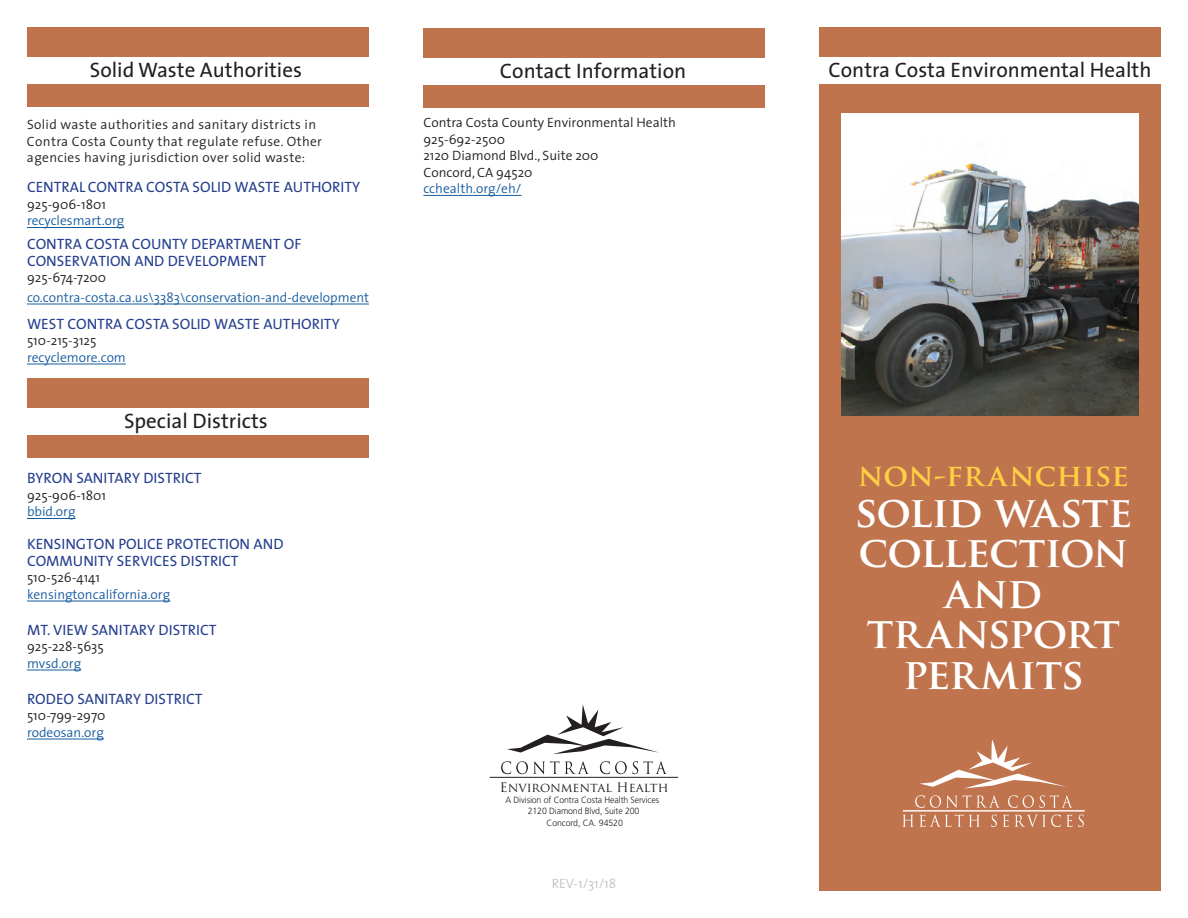
<style>
.page{position:relative;width:1188px;height:918px;background:#fff}
.page>*{position:absolute;margin:0;border:0;box-sizing:border-box;transform-origin:0 0}
.t1{font:700 42px/40.5px "Trajan Pro";letter-spacing:-.02em;color:#fff;text-align:center}
.t2{font:700 30px "Trajan Pro";letter-spacing:.01em;color:#ffcf45}
.t3{font:21px "The Sans 5";color:#231f20}
.t4{font:15px/16.5px "The Sans 5";color:#253f8e}
.t5{font:300 13.5px/16.5px "The Sans 4";color:#231f20}
.t6{font:300 13.5px "The Sans 4";color:#175d9e}
.t7{font:300 13.5px/16.5px "The Sans 4";letter-spacing:.025em;color:#231f20}
.t8{font:300 13.5px "The Sans 4";color:#c1c2c4}
.t9{font:12.75px "Trajan Pro";color:#231f20}
.t10{font:300 9px/11.2px "Frutiger";letter-spacing:-.01em;color:#231f20;text-align:center}
</style>
<div class="page">
<hr style="left:27px;top:227px;width:97px;height:1px;background:#175d9e">
<hr style="left:27px;top:304px;width:342px;height:1px;background:#175d9e">
<hr style="left:27px;top:364px;width:99px;height:1px;background:#175d9e">
<hr style="left:27px;top:518px;width:49px;height:1px;background:#175d9e">
<hr style="left:27px;top:601px;width:143px;height:1px;background:#175d9e">
<hr style="left:27px;top:670px;width:54px;height:1px;background:#175d9e">
<hr style="left:27px;top:739px;width:77px;height:1px;background:#175d9e">
<div style="left:27px;top:27px;width:342px;height:80px;background:#bf744e"></div>
<div style="left:27px;top:378px;width:342px;height:80px;background:#bf744e"></div>
<div style="left:7px;top:57px;width:378px;height:26px;background:#fff"></div>
<div style="left:7px;top:408px;width:378px;height:26px;background:#fff"></div>
<div style="left:819px;top:27px;width:342px;height:864px;background:#bf744e"></div>
<div style="left:801px;top:57px;width:378px;height:26px;background:#fff"></div>
<svg style="left:920px;top:740px;width:146px;height:48px"></svg>
<svg style="left:915px;top:795px;width:85px;height:13px"></svg>
<svg style="left:1008px;top:795px;width:64px;height:13px"></svg>
<svg style="left:902px;top:815px;width:78px;height:12px"></svg>
<svg style="left:991px;top:815px;width:6px;height:12px"></svg>
<svg style="left:1003px;top:815px;width:6px;height:12px"></svg>
<svg style="left:1015px;top:815px;width:69px;height:12px"></svg>
<hr style="left:903px;top:811px;width:182px;height:1px;background:#fff">
<svg style="left:501px;top:761px;width:58px;height:13px"></svg>
<svg style="left:565px;top:761px;width:24px;height:13px"></svg>
<svg style="left:600px;top:761px;width:27px;height:13px"></svg>
<svg style="left:633px;top:761px;width:34px;height:13px"></svg>
<hr style="left:490px;top:777px;width:188px;height:1px;background:#231f20">
<svg style="left:507px;top:704px;width:152px;height:50px"></svg>
<div style="left:423px;top:28px;width:342px;height:80px;background:#bf744e"></div>
<div style="left:404px;top:58px;width:378px;height:27px;background:#fff"></div>
<img style="left:842px;top:113px;width:297px;height:302px">
<hr style="left:423px;top:195px;width:99px;height:1px;background:#175d9e">
<img style="left:974px;top:274px;width:26px;height:21px">
<h3 class="t3" style="left:90px;top:52px;width:214px">Solid Waste Authorities</h3>
<h3 class="t3" style="left:500px;top:53px;width:188px">Contact Information</h3>
<p class="t7" style="left:27px;top:116px;width:297px">Solid waste authorities and sanitary districts in<br>Contra Costa County that regulate refuse. Other agencies having jurisdiction over solid waste:</p>
<p class="t4" style="left:27px;top:179px;width:335px">CENTRAL CONTRA COSTA SOLID WASTE AUTHORITY</p>
<p class="t5" style="left:27px;top:196px;width:80px">925-906-1801</p>
<p class="t6" style="left:27px;top:210px;width:99px">recyclesmart.org</p>
<p class="t4" style="left:27px;top:236px;width:276px">CONTRA COSTA COUNTY DEPARTMENT OF<br>CONSERVATION AND DEVELOPMENT</p>
<p class="t5" style="left:27px;top:269px;width:81px">925-674-7200</p>
<p class="t6" style="left:27px;top:286px;width:344px">co.contra-costa.ca.us\3383\conservation-and-development</p>
<p class="t4" style="left:27px;top:315px;width:314px">WEST CONTRA COSTA SOLID WASTE AUTHORITY</p>
<p class="t5" style="left:27px;top:332px;width:71px">510-215-3125</p>
<p class="t6" style="left:27px;top:346px;width:100px">recyclemore.com</p>
<h3 class="t3" style="left:124px;top:403px;width:145px">Special Districts</h3>
<p class="t4" style="left:27px;top:470px;width:176px">BYRON SANITARY DISTRICT</p>
<p class="t5" style="left:27px;top:487px;width:80px">925-906-1801</p>
<p class="t6" style="left:27px;top:501px;width:50px">bbid.org</p>
<p class="t4" style="left:27px;top:536px;width:258px">KENSINGTON POLICE PROTECTION AND<br>COMMUNITY SERVICES DISTRICT</p>
<p class="t5" style="left:27px;top:569px;width:75px">510-526-4141</p>
<p class="t6" style="left:27px;top:583px;width:145px">kensingtoncalifornia.org</p>
<p class="t4" style="left:27px;top:621px;width:191px">MT. VIEW SANITARY DISTRICT</p>
<p class="t5" style="left:27px;top:638px;width:78px">925-228-5635</p>
<p class="t6" style="left:27px;top:652px;width:56px">mvsd.org</p>
<p class="t4" style="left:27px;top:690px;width:177px">RODEO SANITARY DISTRICT</p>
<p class="t5" style="left:27px;top:707px;width:80px">510-799-2970</p>
<p class="t6" style="left:27px;top:721px;width:78px">rodeosan.org</p>
<p class="t5" style="left:423px;top:114px;width:254px">Contra Costa County Environmental Health<br>925-692-2500<br>2120 Diamond Blvd., Suite 200<br>Concord, CA 94520</p>
<p class="t6" style="left:423px;top:178px;width:100px">cchealth.org/eh/</p>
<p class="t9" style="left:500px;top:779px;width:170px">Environmental Health</p>
<p class="t10" style="left:505px;top:795px;width:155px">A Division of Contra Costa Health Services<br>2120 Diamond Blvd, Suite 200<br>Concord, CA. 94520</p>
<p class="t8" style="left:552px;top:872px;width:66px">REV-1/31/18</p>
<h3 class="t3" style="left:829px;top:52px;width:324px">Contra Costa Environmental Health</h3>
<h2 class="t2" style="left:858px;top:457px;width:272px">NON-FRANCHISE</h2>
<h1 class="t1" style="left:855px;top:492px;width:279px">SOLID WASTE<br>COLLECTION<br>AND<br>TRANSPORT<br>PERMITS</h1>
</div>
